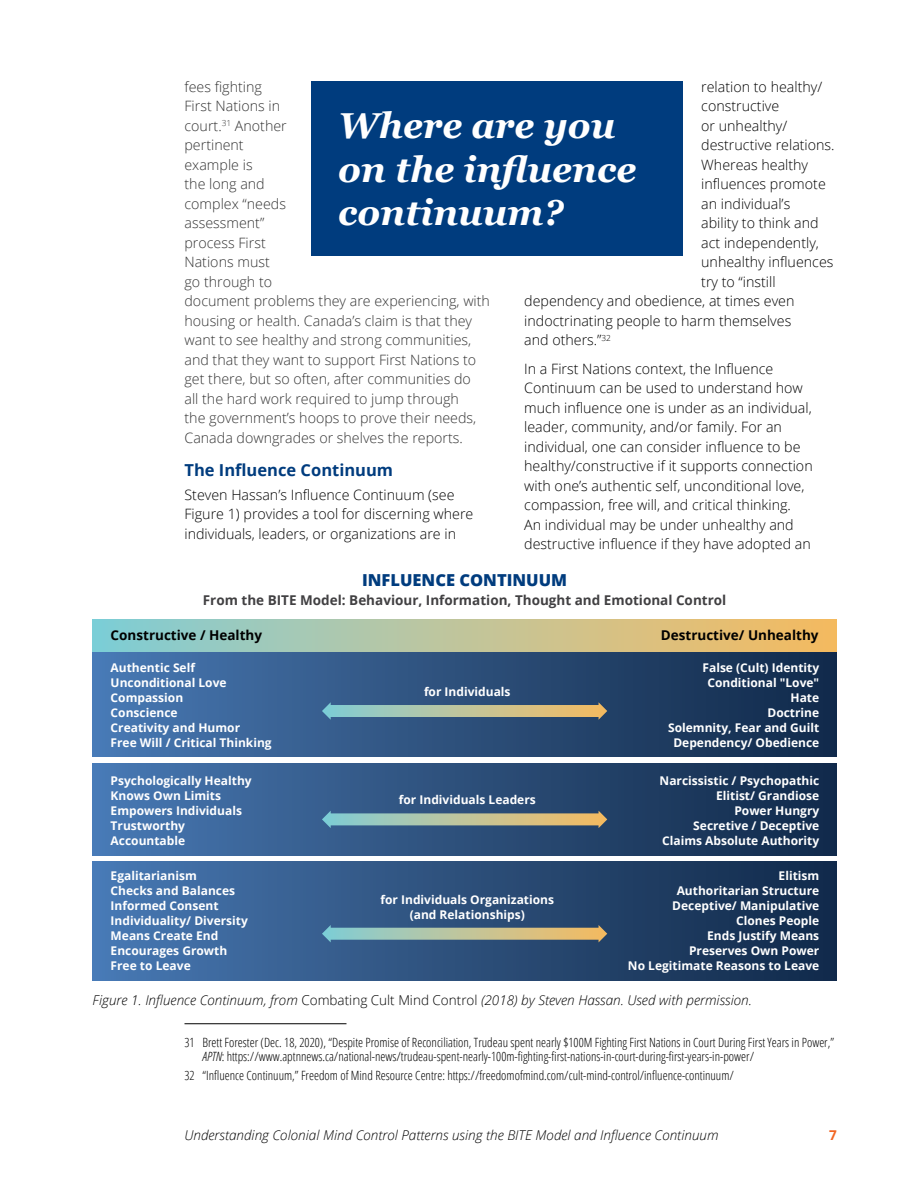
<style>
.page{position:relative;width:918px;height:1188px;background:#fff}
.page>*{position:absolute;margin:0;border:0;box-sizing:border-box;transform-origin:0 0}
.t1{font:italic 700 36px/43.5px "Georgia";color:#fff}
.t2{font:700 16.5px "Open Sans";color:#003c7e}
.t3{font:800 16.5px "Open Sans";color:#003c7e}
.t4{font:300 14.25px/19.5px "Open Sans";color:#000}
.t5{font:300 14.25px/19.5px "Open Sans";color:#333}
.t6{font:italic 300 13.5px "Open Sans";color:#000}
.t7{font:700 13.5px "Open Sans";color:#414042}
.t8{font:700 13.5px "Open Sans";color:#000}
.t9{font:700 13.5px "Open Sans";color:#f26522}
.t10{font:300 condensed 12.75px/14.2px "Open Sans";color:#000}
.t11{font:700 12px/15px "Open Sans";color:#fff}
.s1{font-style:normal}
.s2{font-style:italic}
</style>
<div class="page">
<hr style="left:184px;top:1023px;width:162px;height:1px;background:#000">
<div style="left:93px;top:651px;width:744px;height:106px;background:linear-gradient(to right,#4878b2,#112847)"></div>
<div style="left:93px;top:763px;width:744px;height:92px;background:linear-gradient(to right,#4978b2,#112947)"></div>
<div style="left:93px;top:862px;width:744px;height:119px;background:linear-gradient(to right,#4878b2,#112847)"></div>
<svg style="left:331px;top:705px;width:268px;height:12px;background:#bec49a"></svg>
<svg style="left:599px;top:702px;width:8px;height:18px"></svg>
<svg style="left:322px;top:702px;width:9px;height:18px"></svg>
<svg style="left:331px;top:813px;width:268px;height:12px;background:#b9c099"></svg>
<svg style="left:599px;top:811px;width:8px;height:17px"></svg>
<svg style="left:322px;top:811px;width:9px;height:17px"></svg>
<svg style="left:331px;top:928px;width:268px;height:12px;background:#bac19a"></svg>
<svg style="left:599px;top:925px;width:8px;height:17px"></svg>
<svg style="left:322px;top:925px;width:9px;height:17px"></svg>
<div style="left:93px;top:619px;width:744px;height:32px;background:linear-gradient(to right,#83ced6,#f9bb60)"></div>
<div style="left:311px;top:81px;width:372px;height:174px;background:#003c7e"></div>
<p class="t5" style="left:184px;top:77px;width:307px">fees fighting<br>First Nations in<br>court.<sup>31</sup> Another<br>pertinent<br>example is<br>the long and<br>complex “needs<br>assessment”<br>process First<br>Nations must<br>go through to<br>document problems they are experiencing, with housing or health. Canada’s claim is that they want to see healthy and strong communities, and that they want to support First Nations to get there, but so often, after communities do<br>all the hard work required to jump through<br>the government’s hoops to prove their needs,<br>Canada downgrades or shelves the reports.</p>
<p class="t2" style="left:184px;top:458px;width:210px">The Influence Continuum</p>
<p class="t4" style="left:184px;top:485px;width:290px">Steven Hassan’s Influence Continuum (see<br>Figure 1) provides a tool for discerning where individuals, leaders, or organizations are in</p>
<p class="t4" style="left:701px;top:77px;width:123px">relation to healthy/</p>
<p class="t4" style="left:701px;top:96px;width:80px">constructive</p>
<p class="t4" style="left:701px;top:116px;width:87px">or unhealthy/</p>
<p class="t4" style="left:701px;top:135px;width:135px">destructive relations.</p>
<p class="t4" style="left:701px;top:155px;width:108px">Whereas healthy</p>
<p class="t4" style="left:701px;top:174px;width:126px">influences promote</p>
<p class="t4" style="left:701px;top:194px;width:91px">an individual’s</p>
<p class="t4" style="left:701px;top:213px;width:119px">ability to think and</p>
<p class="t4" style="left:701px;top:233px;width:119px">act independently,</p>
<p class="t4" style="left:701px;top:252px;width:134px">unhealthy influences</p>
<p class="t4" style="left:701px;top:272px;width:76px">try to “instill</p>
<p class="t4" style="left:524px;top:291px;width:272px">dependency and obedience, at times even</p>
<p class="t4" style="left:524px;top:311px;width:269px">indoctrinating people to harm themselves</p>
<p class="t4" style="left:524px;top:330px;width:88px">and others.”<sup>32</sup></p>
<p class="t4" style="left:524px;top:359px;width:290px">In a First Nations context, the Influence Continuum can be used to understand how much influence one is under as an individual, leader, community, and/or family. For an individual, one can consider influence to be healthy/constructive if it supports connection with one’s authentic self, unconditional love, compassion, free will, and critical thinking.<br>An individual may be under unhealthy and destructive influence if they have adopted an</p>
<h1 class="t1" style="left:338px;top:102px;width:300px">Where are you on the influence continuum?</h1>
<p class="t3" style="left:362px;top:567px;width:207px">INFLUENCE CONTINUUM</p>
<p class="t7" style="left:203px;top:591px;width:525px">From the BITE Model: Behaviour, Information, Thought and Emotional Control</p>
<p class="t8" style="left:111px;top:626px;width:153px">Constructive / Healthy</p>
<p class="t8" style="left:661px;top:626px;width:159px">Destructive/ Unhealthy</p>
<p class="t11" style="left:111px;top:660px;width:163px">Authentic Self<br>Unconditional Love<br>Compassion<br>Conscience<br>Creativity and Humor<br>Free Will / Critical Thinking</p>
<p class="t11" style="left:668px;top:660px;width:153px;text-align:right">False (Cult) Identity<br>Conditional "Love"<br>Hate<br>Doctrine<br>Solemnity, Fear and Guilt<br>Dependency/ Obedience</p>
<p class="t11" style="left:111px;top:773px;width:143px">Psychologically Healthy<br>Knows Own Limits<br>Empowers Individuals<br>Trustworthy<br>Accountable</p>
<p class="t11" style="left:660px;top:773px;width:161px;text-align:right">Narcissistic / Psychopathic<br>Elitist/ Grandiose<br>Power Hungry<br>Secretive / Deceptive<br>Claims Absolute Authority</p>
<p class="t11" style="left:111px;top:868px;width:139px">Egalitarianism<br>Checks and Balances<br>Informed Consent<br>Individuality/ Diversity<br>Means Create End<br>Encourages Growth<br>Free to Leave</p>
<p class="t11" style="left:628px;top:868px;width:193px;text-align:right">Elitism<br>Authoritarian Structure<br>Deceptive/ Manipulative<br>Clones People<br>Ends Justify Means<br>Preserves Own Power<br>No Legitimate Reasons to Leave</p>
<p class="t11" style="left:424px;top:684px;width:88px">for Individuals</p>
<p class="t11" style="left:399px;top:792px;width:138px">for Individuals Leaders</p>
<p class="t11" style="left:381px;top:892px;width:175px;text-align:center">for Individuals Organizations (and Relationships)</p>
<p class="t6" style="left:93px;top:991px;width:661px">Figure 1. Influence Continuum, from <span class="s1">Combating Cult Mind Control</span> (2018) by Steven Hassan. Used with permission.</p>
<p class="t10" style="left:203px;top:1035px;width:633px;text-indent:-18px">31 Brett Forester (Dec. 18, 2020), “Despite Promise of Reconciliation, Trudeau spent nearly $100M Fighting First Nations in Court During First Years in Power,”<br><span class="s2">APTN</span>: https://www.aptnnews.ca/national-news/trudeau-spent-nearly-100m-fighting-first-nations-in-court-during-first-years-in-power/</p>
<p class="t10" style="left:184px;top:1068px;width:551px">32 “Influence Continuum,” Freedom of Mind Resource Centre: https://freedomofmind.com/cult-mind-control/influence-continuum/</p>
<p class="t6" style="left:184px;top:1126px;width:536px">Understanding Colonial Mind Control Patterns using the BITE Model and Influence Continuum</p>
<p class="t9" style="left:829px;top:1125px;width:9px">7</p>
</div>
